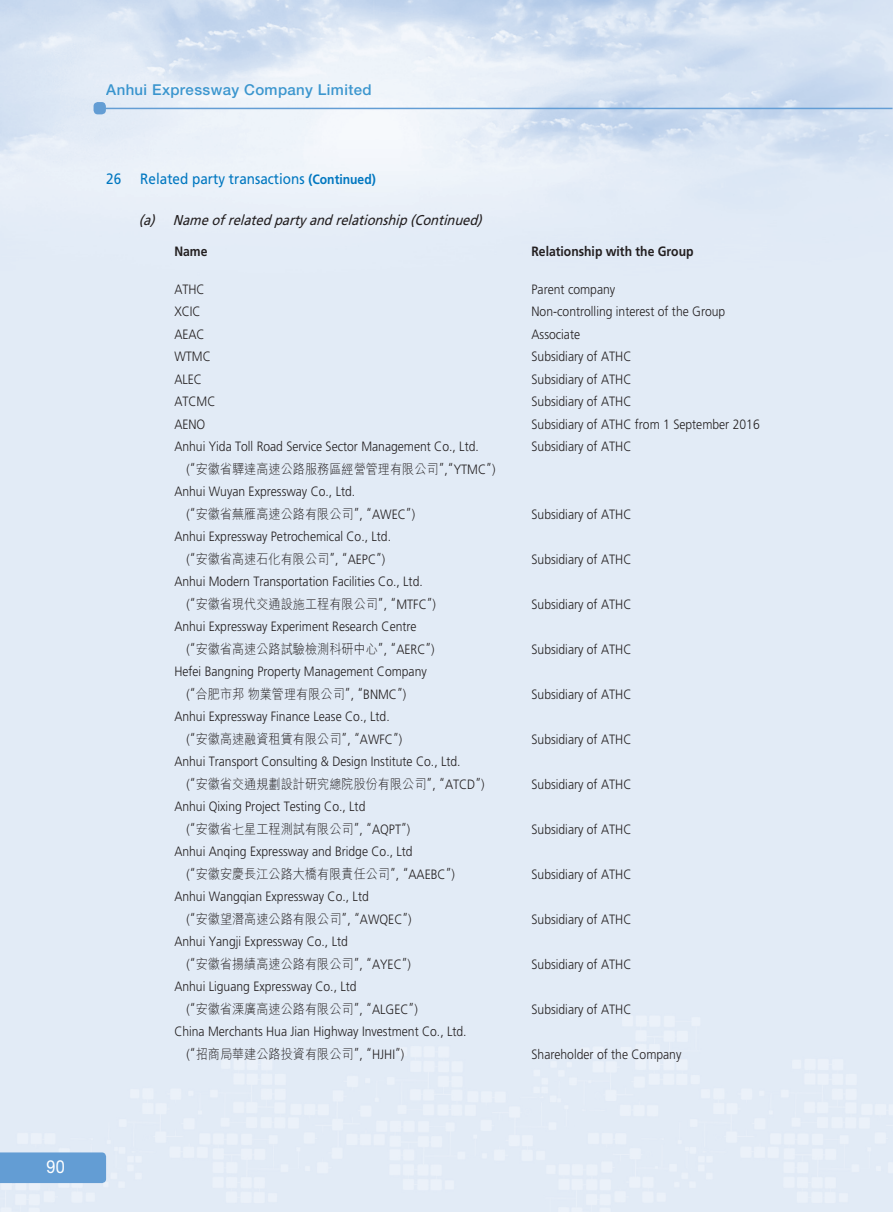
<style>
.page{position:relative;width:893px;height:1212px;background:#fff}
.page>*{position:absolute;margin:0;border:0;box-sizing:border-box;transform-origin:0 0}
.t1{font:18px "Helvetica Neue LT Std";color:#fff;scale:.9 1}
._4__副標題{font:15px "Frutiger LT Std";color:#0077c0;scale:.9 1}
.t2{font:500 15px "Helvetica Neue LT Std";letter-spacing:.025em;color:#0077c0}
._5__副副標題{font:italic 14.25px "Frutiger LT Std";color:#231f20;scale:.9 1}
._1__內文{font:300 13.5px "Frutiger LT Std";color:#231f20;scale:.9 1}
._1__內文-2{font:300 13.5px "M Hei HK";color:#231f20;scale:.9 1}
._1__內文-3{font:700 13.5px "Frutiger LT Std";color:#231f20;scale:.9 1}
.s1{font-weight:700;font-size:13.5px}
.s2{font-family:"Frutiger LT Std"}
.s3{font-family:"Frutiger LT Std";font-stretch:condensed}
</style>
<div class="page">
<div style="left:94px;top:102px;width:12px;height:12px;background:#639dd4;border-radius:4px"></div>
<hr style="left:98px;top:108px;width:794px;height:1px;background:#639dd4">
<div style="left:0;top:1152px;width:106px;height:31px;background:#639dd4"></div>
<h1 class="t1" style="left:46px;top:1156px;width:22px">90</h1>
<p class="t2" style="left:106px;top:81px;width:267px">Anhui Expressway Company Limited</p>
<p class="_4__副標題" style="left:106px;top:169px;width:18px">26</p>
<p class="_4__副標題" style="left:140px;top:169px;width:263px">Related party transactions <span class="s1">(Continued)</span></p>
<p class="_5__副副標題" style="left:139px;top:212px;width:387px">(a) Name of related party and relationship (Continued)</p>
<p class="_1__內文-3" style="left:174px;top:244px;width:38px">Name</p>
<p class="_1__內文-3" style="left:531px;top:244px;width:182px">Relationship with the Group</p>
<p class="_1__內文" style="left:174px;top:281px;width:35px">ATHC</p>
<p class="_1__內文" style="left:531px;top:281px;width:95px">Parent company</p>
<p class="_1__內文" style="left:174px;top:304px;width:31px">XCIC</p>
<p class="_1__內文" style="left:531px;top:304px;width:217px">Non-controlling interest of the Group</p>
<p class="_1__內文" style="left:174px;top:326px;width:35px">AEAC</p>
<p class="_1__內文" style="left:531px;top:326px;width:55px">Associate</p>
<p class="_1__內文" style="left:174px;top:349px;width:42px">WTMC</p>
<p class="_1__內文" style="left:531px;top:349px;width:113px">Subsidiary of ATHC</p>
<p class="_1__內文" style="left:174px;top:371px;width:32px">ALEC</p>
<p class="_1__內文" style="left:531px;top:371px;width:113px">Subsidiary of ATHC</p>
<p class="_1__內文" style="left:174px;top:394px;width:47px">ATCMC</p>
<p class="_1__內文" style="left:531px;top:394px;width:113px">Subsidiary of ATHC</p>
<p class="_1__內文" style="left:174px;top:416px;width:36px">AENO</p>
<p class="_1__內文" style="left:531px;top:416px;width:255px">Subsidiary of ATHC from 1 September 2016</p>
<p class="_1__內文" style="left:174px;top:439px;width:340px">Anhui Yida Toll Road Service Sector Management Co., Ltd.</p>
<p class="_1__內文-2" style="left:186px;top:462px;width:345px"><span class="s2">(</span><span class="s3">“</span>安徽省驛達高速公路服務區經營管理有限公司<span class="s3">”</span><span class="s2">,</span><span class="s3">“</span><span class="s2">YTMC</span><span class="s3">”</span><span class="s2">)</span></p>
<p class="_1__內文" style="left:531px;top:439px;width:113px">Subsidiary of ATHC</p>
<p class="_1__內文" style="left:174px;top:484px;width:203px">Anhui Wuyan Expressway Co., Ltd.</p>
<p class="_1__內文-2" style="left:186px;top:507px;width:255px"><span class="s2">(</span><span class="s3">“</span>安徽省蕪雁高速公路有限公司<span class="s3">”</span><span class="s2">,</span> <span class="s3">“</span><span class="s2">AWEC</span><span class="s3">”</span><span class="s2">)</span></p>
<p class="_1__內文" style="left:531px;top:506px;width:113px">Subsidiary of ATHC</p>
<p class="_1__內文" style="left:174px;top:529px;width:242px">Anhui Expressway Petrochemical Co., Ltd.</p>
<p class="_1__內文-2" style="left:186px;top:552px;width:222px"><span class="s2">(</span><span class="s3">“</span>安徽省高速石化有限公司<span class="s3">”</span><span class="s2">,</span> <span class="s3">“</span><span class="s2">AEPC</span><span class="s3">”</span><span class="s2">)</span></p>
<p class="_1__內文" style="left:531px;top:551px;width:113px">Subsidiary of ATHC</p>
<p class="_1__內文" style="left:174px;top:574px;width:278px">Anhui Modern Transportation Facilities Co., Ltd.</p>
<p class="_1__內文-2" style="left:186px;top:597px;width:279px"><span class="s2">(</span><span class="s3">“</span>安徽省現代交通設施工程有限公司<span class="s3">”</span><span class="s2">,</span> <span class="s3">“</span><span class="s2">MTFC</span><span class="s3">”</span><span class="s2">)</span></p>
<p class="_1__內文" style="left:531px;top:596px;width:113px">Subsidiary of ATHC</p>
<p class="_1__內文" style="left:174px;top:619px;width:271px">Anhui Expressway Experiment Research Centre</p>
<p class="_1__內文-2" style="left:186px;top:642px;width:277px"><span class="s2">(</span><span class="s3">“</span>安徽省高速公路試驗檢測科研中心<span class="s3">”</span><span class="s2">,</span> <span class="s3">“</span><span class="s2">AERC</span><span class="s3">”</span><span class="s2">)</span></p>
<p class="_1__內文" style="left:531px;top:641px;width:113px">Subsidiary of ATHC</p>
<p class="_1__內文" style="left:174px;top:664px;width:282px">Hefei Bangning Property Management Company</p>
<p class="_1__內文-2" style="left:186px;top:687px;width:246px"><span class="s2">(</span><span class="s3">“</span>合肥市邦物業管理有限公司<span class="s3">”</span><span class="s2">,</span> <span class="s3">“</span><span class="s2">BNMC</span><span class="s3">”</span><span class="s2">)</span></p>
<p class="_1__內文" style="left:531px;top:686px;width:113px">Subsidiary of ATHC</p>
<p class="_1__內文" style="left:174px;top:709px;width:241px">Anhui Expressway Finance Lease Co., Ltd.</p>
<p class="_1__內文-2" style="left:186px;top:732px;width:241px"><span class="s2">(</span><span class="s3">“</span>安徽高速融資租賃有限公司<span class="s3">”</span><span class="s2">,</span> <span class="s3">“</span><span class="s2">AWFC</span><span class="s3">”</span><span class="s2">)</span></p>
<p class="_1__內文" style="left:531px;top:731px;width:113px">Subsidiary of ATHC</p>
<p class="_1__內文" style="left:174px;top:754px;width:320px">Anhui Transport Consulting &amp; Design Institute Co., Ltd.</p>
<p class="_1__內文-2" style="left:186px;top:777px;width:333px"><span class="s2">(</span><span class="s3">“</span>安徽省交通規劃設計研究總院股份有限公司<span class="s3">”</span><span class="s2">,</span> <span class="s3">“</span><span class="s2">ATCD</span><span class="s3">”</span><span class="s2">)</span></p>
<p class="_1__內文" style="left:531px;top:776px;width:113px">Subsidiary of ATHC</p>
<p class="_1__內文" style="left:174px;top:799px;width:214px">Anhui Qixing Project Testing Co., Ltd</p>
<p class="_1__內文-2" style="left:186px;top:822px;width:250px"><span class="s2">(</span><span class="s3">“</span>安徽省七星工程測試有限公司<span class="s3">”</span><span class="s2">,</span> <span class="s3">“</span><span class="s2">AQPT</span><span class="s3">”</span><span class="s2">)</span></p>
<p class="_1__內文" style="left:531px;top:821px;width:113px">Subsidiary of ATHC</p>
<p class="_1__內文" style="left:174px;top:844px;width:266px">Anhui Anqing Expressway and Bridge Co., Ltd</p>
<p class="_1__內文-2" style="left:186px;top:867px;width:300px"><span class="s2">(</span><span class="s3">“</span>安徽安慶長江公路大橋有限責任公司<span class="s3">”</span><span class="s2">,</span> <span class="s3">“</span><span class="s2">AAEBC</span><span class="s3">”</span><span class="s2">)</span></p>
<p class="_1__內文" style="left:531px;top:866px;width:113px">Subsidiary of ATHC</p>
<p class="_1__內文" style="left:174px;top:889px;width:218px">Anhui Wangqian Expressway Co., Ltd</p>
<p class="_1__內文-2" style="left:186px;top:912px;width:252px"><span class="s2">(</span><span class="s3">“</span>安徽望潛高速公路有限公司<span class="s3">”</span><span class="s2">,</span> <span class="s3">“</span><span class="s2">AWQEC</span><span class="s3">”</span><span class="s2">)</span></p>
<p class="_1__內文" style="left:531px;top:911px;width:113px">Subsidiary of ATHC</p>
<p class="_1__內文" style="left:174px;top:934px;width:194px">Anhui Yangji Expressway Co., Ltd</p>
<p class="_1__內文-2" style="left:186px;top:957px;width:251px"><span class="s2">(</span><span class="s3">“</span>安徽省揚績高速公路有限公司<span class="s3">”</span><span class="s2">,</span> <span class="s3">“</span><span class="s2">AYEC</span><span class="s3">”</span><span class="s2">)</span></p>
<p class="_1__內文" style="left:531px;top:956px;width:113px">Subsidiary of ATHC</p>
<p class="_1__內文" style="left:174px;top:979px;width:204px">Anhui Liguang Expressway Co., Ltd</p>
<p class="_1__內文-2" style="left:186px;top:1002px;width:258px"><span class="s2">(</span><span class="s3">“</span>安徽省溧廣高速公路有限公司<span class="s3">”</span><span class="s2">,</span> <span class="s3">“</span><span class="s2">ALGEC</span><span class="s3">”</span><span class="s2">)</span></p>
<p class="_1__內文" style="left:531px;top:1001px;width:113px">Subsidiary of ATHC</p>
<p class="_1__內文" style="left:174px;top:1024px;width:326px">China Merchants Hua Jian Highway Investment Co., Ltd.</p>
<p class="_1__內文-2" style="left:186px;top:1047px;width:243px"><span class="s2">(</span><span class="s3">“</span>招商局華建公路投資有限公司<span class="s3">”</span><span class="s2">,</span> <span class="s3">“</span><span class="s2">HJHI</span><span class="s3">”</span><span class="s2">)</span></p>
<p class="_1__內文" style="left:531px;top:1046px;width:168px">Shareholder of the Company</p>
</div>
